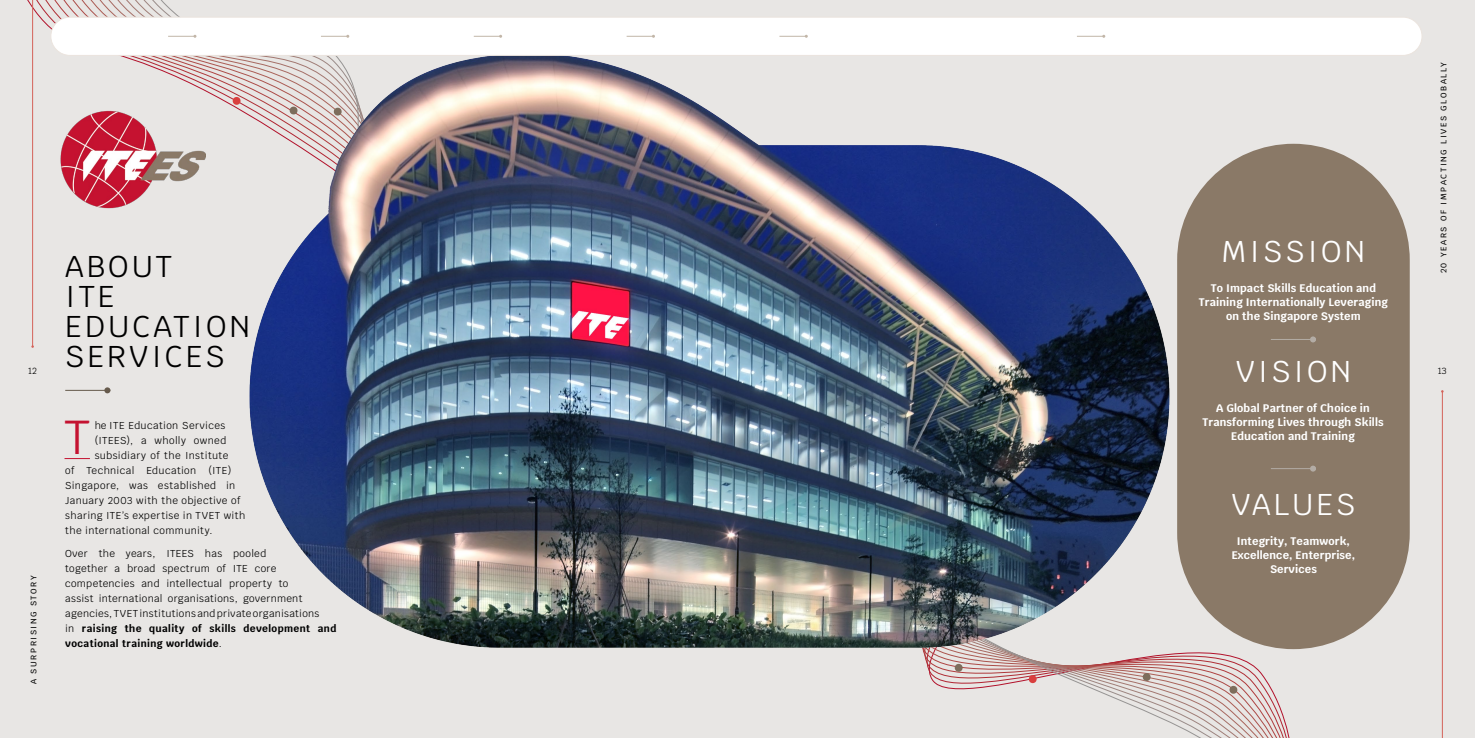
<style>
.page{position:relative;width:1475px;height:738px;background:#fff}
.page>*{position:absolute;margin:0;border:0;box-sizing:border-box;transform-origin:0 0}
.t1{font:47.6px "Krub";color:#c41230}
.t2{font:30px/30px "Krub";letter-spacing:.1em;color:#000}
.t3{font:30px "Krub";letter-spacing:.1em;color:#fff}
.t4{font:700 11px/14px "Krub";letter-spacing:.01em;color:#fff;text-align:center}
.t5{font:10px/15px "Krub";letter-spacing:.035em;color:#000}
.t6{font:9px "Krub";color:#000}
.t7{font:500 8px "Krub";letter-spacing:.2em;color:#000}
.s1{font-weight:700}
</style>
<div class="page">
<div style="left:0;top:0;width:1474px;height:737px;background:#e8e6e4"></div>
<svg style="left:1102px;top:143px;width:342px;height:594px"></svg>
<svg style="left:1228px;top:685px;width:9px;height:8px"></svg>
<img style="left:212px;top:56px;width:982px;height:637px">
<hr style="left:65px;top:389px;width:43px;height:1px;background:#665a4c">
<svg style="left:104px;top:387px;width:6px;height:6px"></svg>
<svg style="left:64px;top:458px;width:26px;height:1px"></svg>
<div style="left:1176px;top:144px;width:233px;height:504px;background:#8a7967;border-radius:116px"></div>
<img style="left:60px;top:110px;width:145px;height:99px">
<hr style="left:1270px;top:339px;width:43px;height:1px;background:#b3aca5">
<svg style="left:1310px;top:336px;width:5px;height:6px"></svg>
<hr style="left:1270px;top:468px;width:43px;height:1px;background:#b3aca5">
<svg style="left:1310px;top:465px;width:5px;height:6px"></svg>
<hr style="left:1441px;top:391px;width:1px;height:346px;background:#d4635a">
<hr style="left:32px;top:0;width:1px;height:346px;background:#d4635a">
<div style="left:51px;top:17px;width:1370px;height:38px;background:#fff;border-radius:19px"></div>
<div style="left:50px;top:17px;width:1372px;height:39px;border:1px solid #ebe4de;border-radius:19px"></div>
<svg style="left:321px;top:35px;width:28px;height:3px"></svg>
<svg style="left:168px;top:35px;width:28px;height:3px"></svg>
<svg style="left:473px;top:35px;width:29px;height:3px"></svg>
<svg style="left:779px;top:35px;width:28px;height:3px"></svg>
<svg style="left:626px;top:35px;width:29px;height:3px"></svg>
<svg style="left:1077px;top:35px;width:28px;height:3px"></svg>
<p class="t7" style="left:1438px;top:273px;width:212px;rotate:-90deg">20 YEARS OF IMPACTING LIVES GLOBALLY</p>
<h2 class="t3" style="left:1221px;top:225px;width:145px">MISSION</h2>
<h2 class="t2" style="left:65px;top:251px;width:186px">ABOUT<br>ITE<br>EDUCATION<br>SERVICES</h2>
<p class="t4" style="left:1198px;top:280px;width:190px">To Impact Skills Education and<br>Training Internationally Leveraging on the Singapore System</p>
<h2 class="t3" style="left:1235px;top:345px;width:117px">VISION</h2>
<p class="t6" style="left:28px;top:362px;width:10px">12</p>
<p class="t6" style="left:1437px;top:362px;width:11px">13</p>
<p class="t7" style="left:29px;top:683px;width:110px;rotate:-90deg">A SURPRISING STORY</p>
<h1 class="t1" style="left:64px;top:396px;width:27px">T</h1>
<p class="t5" style="left:95px;top:417px;width:132px">he ITE Education Services</p>
<p class="t5" style="left:95px;top:432px;width:133px">(ITEES), a wholly owned</p>
<p class="t5" style="left:95px;top:447px;width:135px">subsidiary of the Institute</p>
<p class="t5" style="left:65px;top:462px;width:167px">of Technical Education (ITE)</p>
<p class="t5" style="left:65px;top:477px;width:171px">Singapore, was established in</p>
<p class="t5" style="left:65px;top:492px;width:177px">January 2003 with the objective of</p>
<p class="t5" style="left:65px;top:507px;width:182px">sharing ITE’s expertise in TVET with</p>
<p class="t5" style="left:65px;top:522px;width:149px">the international community.</p>
<p class="t5" style="left:65px;top:545px;width:272px">Over the years, ITEES has pooled<br>together a broad spectrum of ITE core competencies and intellectual property to<br>assist international organisations, government agencies, TVET institutions and private organisations<br>in <span class="s1">raising the quality of skills development and vocational training worldwide</span>.</p>
<p class="t4" style="left:1202px;top:400px;width:183px">A Global Partner of Choice in<br>Transforming Lives through Skills<br>Education and Training</p>
<h2 class="t3" style="left:1231px;top:478px;width:125px">VALUES</h2>
<p class="t4" style="left:1231px;top:533px;width:125px">Integrity, Teamwork,<br>Excellence, Enterprise,<br>Services</p>
</div>
